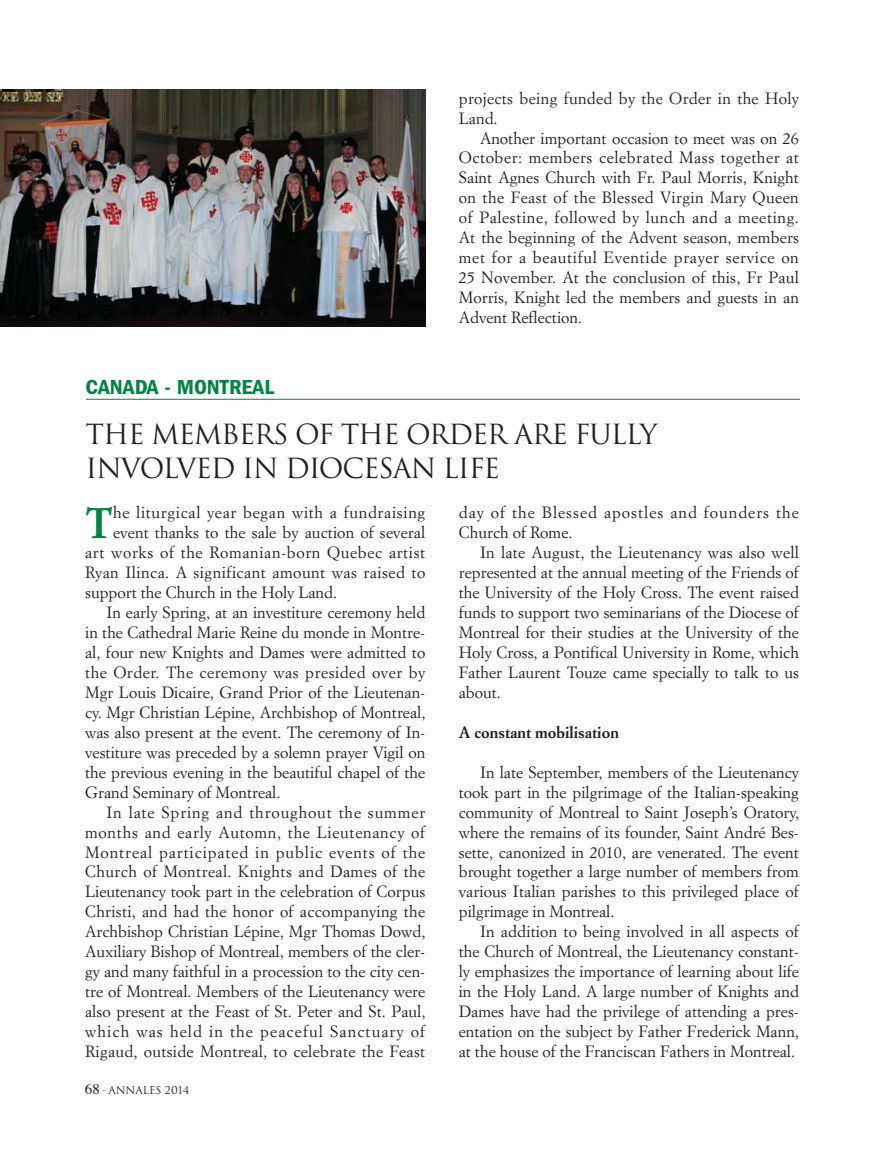
<style>
.page{position:relative;width:893px;height:1149px;background:#fff}
.page>*{position:absolute;margin:0;border:0;box-sizing:border-box;transform-origin:0 0}
.t1{font:700 42px "Simoncini Garamond";color:#008641}
.t2{font:27px/34.5px "Trajan";letter-spacing:-.04em;color:#231f20}
.t3{font:600 condensed 21px "Franklin Gothic";color:#008641;scale:1.1 1}
.t4{font:16.05px/20px "Simoncini Garamond";color:#231f20;text-align:justify}
.t5{font:16.05px/20px "Simoncini Garamond";letter-spacing:.02em;color:#231f20}
.t6{font:16.05px "Simoncini Garamond";letter-spacing:.03em;color:#231f20}
.t7{font:16.05px "Simoncini Garamond";letter-spacing:.04em;color:#231f20}
.t8{font:16.05px/20px "Simoncini Garamond";letter-spacing:.06em;color:#231f20}
.t9{font:16.05px "Simoncini Garamond";letter-spacing:.055em;color:#231f20}
.t10{font:16.05px "Simoncini Garamond";letter-spacing:.045em;color:#231f20}
.t11{font:16.05px "Simoncini Garamond";letter-spacing:.025em;color:#231f20}
.t12{font:16.05px "Simoncini Garamond";letter-spacing:.065em;color:#231f20}
.t13{font:16.05px "Simoncini Garamond";letter-spacing:.05em;color:#231f20}
.t14{font:700 16.05px "Simoncini Garamond";color:#231f20}
.t15{font:10.5px "Trajan";color:#231f20}
.s1{font-family:"Times";font-size:15px}
.s2{font-family:"Futura";font-weight:300}
</style>
<div class="page">
<hr style="left:86px;top:399px;width:714px;height:1px;background:#008641">
<img style="left:0;top:90px;width:425px;height:237px">
<p class="t5" style="left:459px;top:89px;width:342px">projects being funded by the Order in the Holy<br>Land.</p>
<p class="t4" style="left:459px;top:129px;width:342px;text-indent:21px">Another important occasion to meet was on 26<br>October: members celebrated Mass together at Saint Agnes Church with Fr. Paul Morris, Knight on the Feast of the Blessed Virgin Mary Queen of Palestine, followed by lunch and a meeting.<br>At the beginning of the Advent season, members met for a beautiful Eventide prayer service on 25 November. At the conclusion of this, Fr Paul Morris, Knight led the members and guests in an Advent Reflection.</p>
<h3 class="t3" style="left:86px;top:380px;width:173px">CANADA - MONTREAL</h3>
<h2 class="t2" style="left:86px;top:417px;width:573px">THE MEMBERS OF THE ORDER ARE FULLY<br>INVOLVED IN DIOCESAN LIFE</h2>
<h1 class="t1" style="left:85px;top:505px;width:30px">T</h1>
<p class="t7" style="left:113px;top:505px;width:314px">he liturgical year began with a fundraising</p>
<p class="t4" style="left:113px;top:523px;width:314px">event thanks to the sale by auction of several</p>
<p class="t7" style="left:85px;top:545px;width:342px">art works of the Romanian-born Quebec artist</p>
<p class="t6" style="left:85px;top:565px;width:342px">Ryan Ilinca. A significant amount was raised to</p>
<p class="t4" style="left:85px;top:583px;width:253px">support the Church in the Holy Land.</p>
<p class="t4" style="left:106px;top:603px;width:320px">In early Spring, at an investiture ceremony held</p>
<p class="t4" style="left:85px;top:623px;width:342px">in the Cathedral Marie Reine du monde in Montre-</p>
<p class="t4" style="left:85px;top:643px;width:342px">al, four new Knights and Dames were admitted to</p>
<p class="t6" style="left:85px;top:665px;width:342px">the Order. The ceremony was presided over by</p>
<p class="t4" style="left:85px;top:683px;width:342px">Mgr Louis Dicaire, Grand Prior of the Lieutenan-</p>
<p class="t4" style="left:85px;top:703px;width:342px">cy. Mgr Christian Lépine, Archbishop of Montreal,</p>
<p class="t4" style="left:85px;top:723px;width:342px">was also present at the event. The ceremony of In-</p>
<p class="t4" style="left:85px;top:743px;width:342px">vestiture was preceded by a solemn prayer Vigil on</p>
<p class="t4" style="left:85px;top:763px;width:342px">the previous evening in the beautiful chapel of the</p>
<p class="t4" style="left:85px;top:783px;width:197px">Grand Seminary of Montreal.</p>
<p class="t13" style="left:106px;top:805px;width:320px">In late Spring and throughout the summer</p>
<p class="t10" style="left:85px;top:825px;width:342px">months and early Automn, the Lieutenancy of</p>
<p class="t9" style="left:85px;top:844px;width:342px">Montreal participated in public events of the</p>
<p class="t11" style="left:85px;top:864px;width:342px">Church of Montreal. Knights and Dames of the</p>
<p class="t4" style="left:85px;top:882px;width:342px">Lieutenancy took part in the celebration of Corpus</p>
<p class="t4" style="left:85px;top:902px;width:342px">Christi, and had the honor of accompanying the</p>
<p class="t4" style="left:85px;top:922px;width:342px">Archbishop Christian Lépine, Mgr Thomas Dowd,</p>
<p class="t4" style="left:85px;top:942px;width:342px">Auxiliary Bishop of Montreal, members of the cler-</p>
<p class="t4" style="left:85px;top:962px;width:342px">gy and many faithful in a procession to the city cen-</p>
<p class="t4" style="left:85px;top:982px;width:342px">tre of Montreal. Members of the Lieutenancy were</p>
<p class="t4" style="left:85px;top:1002px;width:342px">also present at the Feast of St. Peter and St. Paul,</p>
<p class="t12" style="left:85px;top:1024px;width:342px">which was held in the peaceful Sanctuary of</p>
<p class="t5" style="left:85px;top:1042px;width:342px">Rigaud, outside Montreal, to celebrate the Feast</p>
<p class="t15" style="left:85px;top:1084px;width:106px"><span class="s1">68</span> <span class="s2">-</span> ANNALES 2014</p>
<p class="t8" style="left:459px;top:503px;width:342px">day of the Blessed apostles and founders the<br>Church of Rome.</p>
<p class="t4" style="left:459px;top:543px;width:342px;text-indent:21px">In late August, the Lieutenancy was also well represented at the annual meeting of the Friends of the University of the Holy Cross. The event raised funds to support two seminarians of the Diocese of Montreal for their studies at the University of the Holy Cross, a Pontifical University in Rome, which Father Laurent Touze came specially to talk to us about.</p>
<p class="t14" style="left:459px;top:725px;width:162px">A constant mobilisation</p>
<p class="t4" style="left:459px;top:763px;width:342px;text-indent:21px">In late September, members of the Lieutenancy took part in the pilgrimage of the Italian-speaking community of Montreal to Saint Joseph’s Oratory, where the remains of its founder, Saint André Bes&shy;sette, canonized in 2010, are venerated. The event brought together a large number of members from various Italian parishes to this privileged place of pilgrimage in Montreal.</p>
<p class="t4" style="left:459px;top:922px;width:342px;text-indent:21px">In addition to being involved in all aspects of the Church of Montreal, the Lieutenancy constant&shy;ly emphasizes the importance of learning about life in the Holy Land. A large number of Knights and Dames have had the privilege of attending a pres&shy;entation on the subject by Father Frederick Mann, at the house of the Franciscan Fathers in Montreal.</p>
</div>
